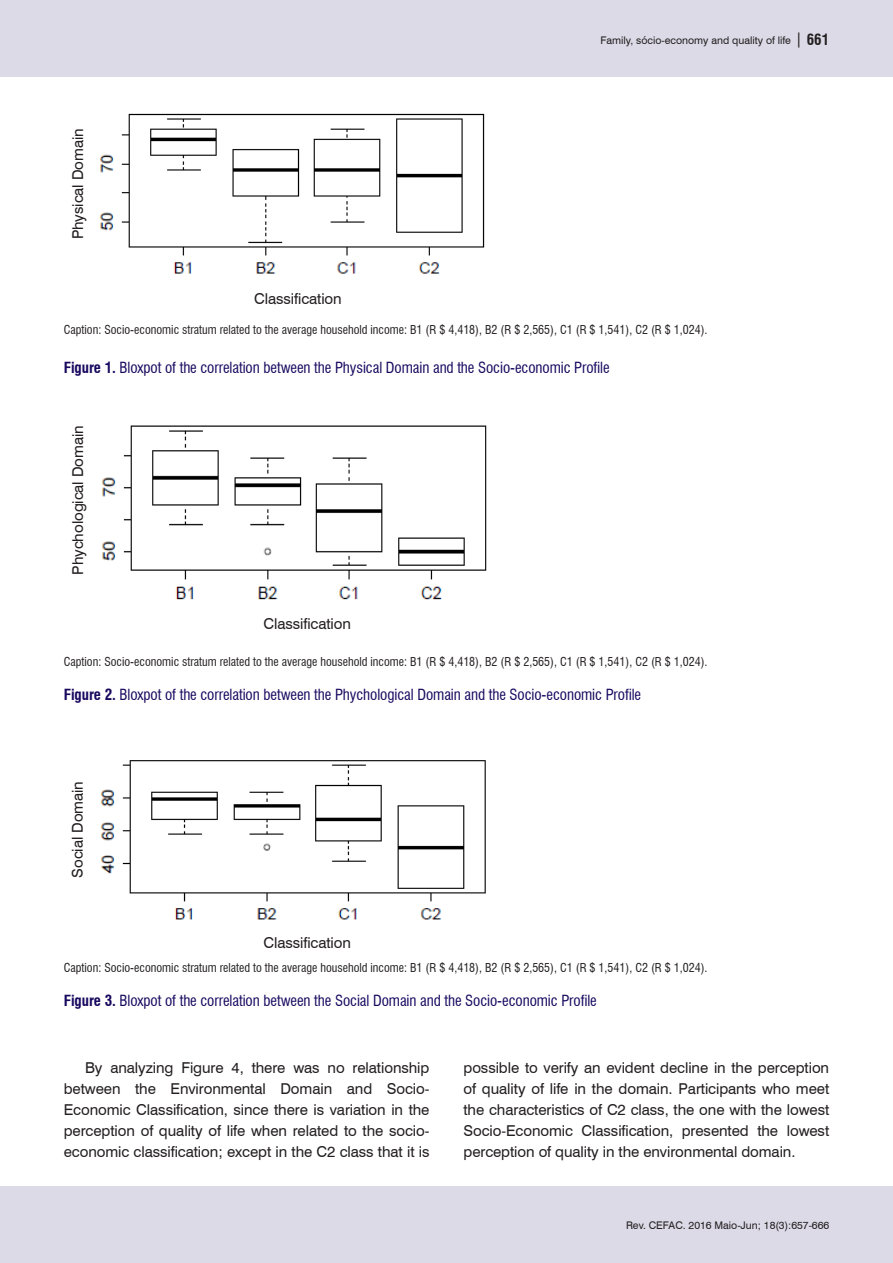
<style>
.page{position:relative;width:893px;height:1263px;background:#fff}
.page>*{position:absolute;margin:0;border:0;box-sizing:border-box;transform-origin:0 0}
.Corpo_do_texto_INGL{font:15px/21px "Swiss 721 BT";letter-spacing:-.005em;color:#231f20;text-align:justify}
.Titulo_tabelas_e_gr{font:condensed 15px "Swiss 721 BT";letter-spacing:-.005em;color:#18085f}
.Referencias{font:15px "Swiss 721 BT";letter-spacing:-.005em;color:#231f20}
.Legendas{font:condensed 12px "Swiss 721 BT";color:#231f20}
.t1{font:10.5px "Swiss 721 BT";color:#231f20}
.s1{font-size:15px}
.s2{font-weight:700;font-stretch:condensed;font-size:15px}
.s3{font-weight:700}
</style>
<div class="page">
<div style="left:0;top:1186px;width:893px;height:77px;background:#dcdae7"></div>
<div style="left:0;top:0;width:893px;height:77px;background:#dcdae7"></div>
<img style="left:99px;top:113px;width:386px;height:161px">
<img style="left:101px;top:425px;width:386px;height:175px">
<img style="left:100px;top:760px;width:386px;height:160px">
<p class="Referencias" style="left:68px;top:239px;width:113px;rotate:-90deg">Physical Domain</p>
<p class="Referencias" style="left:254px;top:288px;width:89px">Classification</p>
<p class="t1" style="left:601px;top:33px;width:230px">Family, sócio-economy and quality of life <span class="s1">|</span> <span class="s2">661</span></p>
<p class="Legendas" style="left:64px;top:322px;width:645px">Caption: Socio-economic stratum related to the average household income: B1 (R $ 4,418), B2 (R $ 2,565), C1 (R $ 1,541), C2 (R $ 1,024).</p>
<p class="Titulo_tabelas_e_gr" style="left:64px;top:358px;width:547px"><span class="s3">Figure 1.</span> Bloxpot of the correlation between the Physical Domain and the Socio-economic Profile</p>
<p class="Referencias" style="left:68px;top:575px;width:151px;rotate:-90deg">Phychological Domain</p>
<p class="Referencias" style="left:263px;top:614px;width:89px">Classification</p>
<p class="Legendas" style="left:64px;top:655px;width:645px">Caption: Socio-economic stratum related to the average household income: B1 (R $ 4,418), B2 (R $ 2,565), C1 (R $ 1,541), C2 (R $ 1,024).</p>
<p class="Titulo_tabelas_e_gr" style="left:64px;top:686px;width:579px"><span class="s3">Figure 2.</span> Bloxpot of the correlation between the Phychological Domain and the Socio-economic Profile</p>
<p class="Referencias" style="left:67px;top:878px;width:98px;rotate:-90deg">Social Domain</p>
<p class="Referencias" style="left:263px;top:933px;width:89px">Classification</p>
<p class="Legendas" style="left:64px;top:961px;width:645px">Caption: Socio-economic stratum related to the average household income: B1 (R $ 4,418), B2 (R $ 2,565), C1 (R $ 1,541), C2 (R $ 1,024).</p>
<p class="Titulo_tabelas_e_gr" style="left:64px;top:992px;width:535px"><span class="s3">Figure 3.</span> Bloxpot of the correlation between the Social Domain and the Socio-economic Profile</p>
<p class="Corpo_do_texto_INGL" style="left:64px;top:1056px;width:367px;text-indent:21px">By analyzing Figure 4, there was no relationship between the Environmental Domain and Socio-Economic Classification, since there is variation in the perception of quality of life when related to the socio&shy;economic classification; except in the C2 class that it is</p>
<p class="Corpo_do_texto_INGL" style="left:463px;top:1056px;width:367px">possible to verify an evident decline in the perception of quality of life in the domain. Participants who meet the characteristics of C2 class, the one with the lowest Socio-Economic Classification, presented the lowest perception of quality in the environmental domain.</p>
<p class="t1" style="left:626px;top:1218px;width:205px">Rev. CEFAC. 2016 Maio-Jun; 18(3):657-666</p>
</div>
